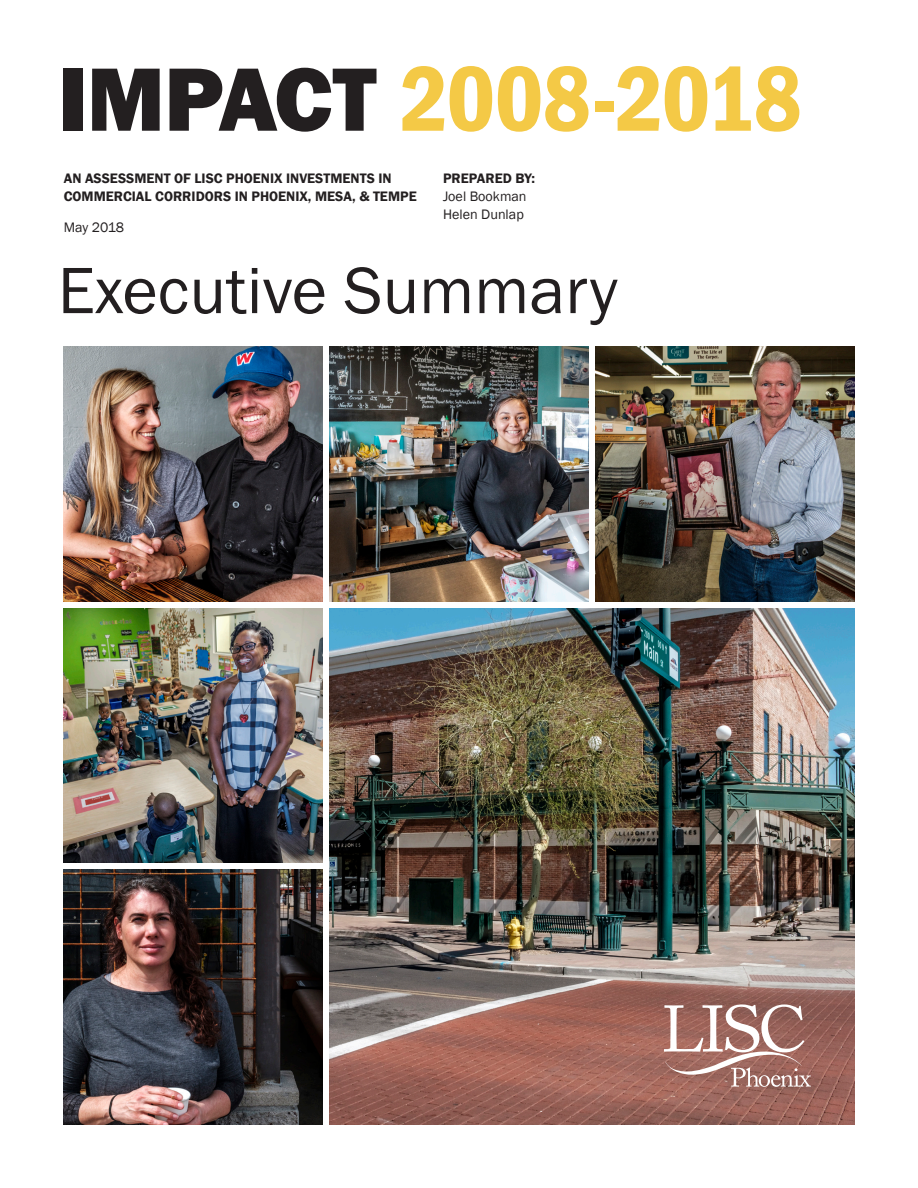
<style>
.page{position:relative;width:918px;height:1188px;background:#fff}
.page>*{position:absolute;margin:0;border:0;box-sizing:border-box;transform-origin:0 0}
.Newsletter_Title{font:600 condensed 95.55px "Franklin Gothic";letter-spacing:-.02em;color:#f4c946}
.Story_Title{font:67.65px "Franklin Gothic";color:#231f20}
.Body_Text{font:600 14.1px/18.3px "Franklin Gothic";color:#231f20}
.Body_Text-2{font:14.1px "Franklin Gothic";color:#231f20}
.s1{font-weight:800;font-stretch:normal;font-size:93.15px;color:#231f20}
</style>
<div class="page">
<img style="left:330px;top:608px;width:524px;height:516px">
<img style="left:595px;top:347px;width:259px;height:254px">
<img style="left:64px;top:608px;width:259px;height:255px">
<img style="left:330px;top:347px;width:258px;height:254px">
<img style="left:64px;top:870px;width:259px;height:254px">
<img style="left:64px;top:347px;width:259px;height:254px">
<svg style="left:664px;top:1004px;width:147px;height:83px"></svg>
<p class="Newsletter_Title" style="left:58px;top:35px;width:746px"><span class="s1">IMPACT</span> 2008-2018</p>
<p class="Body_Text" style="left:64px;top:169px;width:354px">AN ASSESSMENT OF LISC PHOENIX INVESTMENTS IN<br>COMMERCIAL CORRIDORS IN PHOENIX, MESA, &amp; TEMPE</p>
<p class="Body_Text-2" style="left:64px;top:219px;width:62px">May 2018</p>
<p class="Body_Text" style="left:443px;top:169px;width:94px">PREPARED BY:</p>
<p class="Body_Text-2" style="left:443px;top:188px;width:85px">Joel Bookman</p>
<p class="Body_Text-2" style="left:443px;top:206px;width:82px">Helen Dunlap</p>
<p class="Story_Title" style="left:58px;top:249px;width:561px">Executive Summary</p>
</div>
